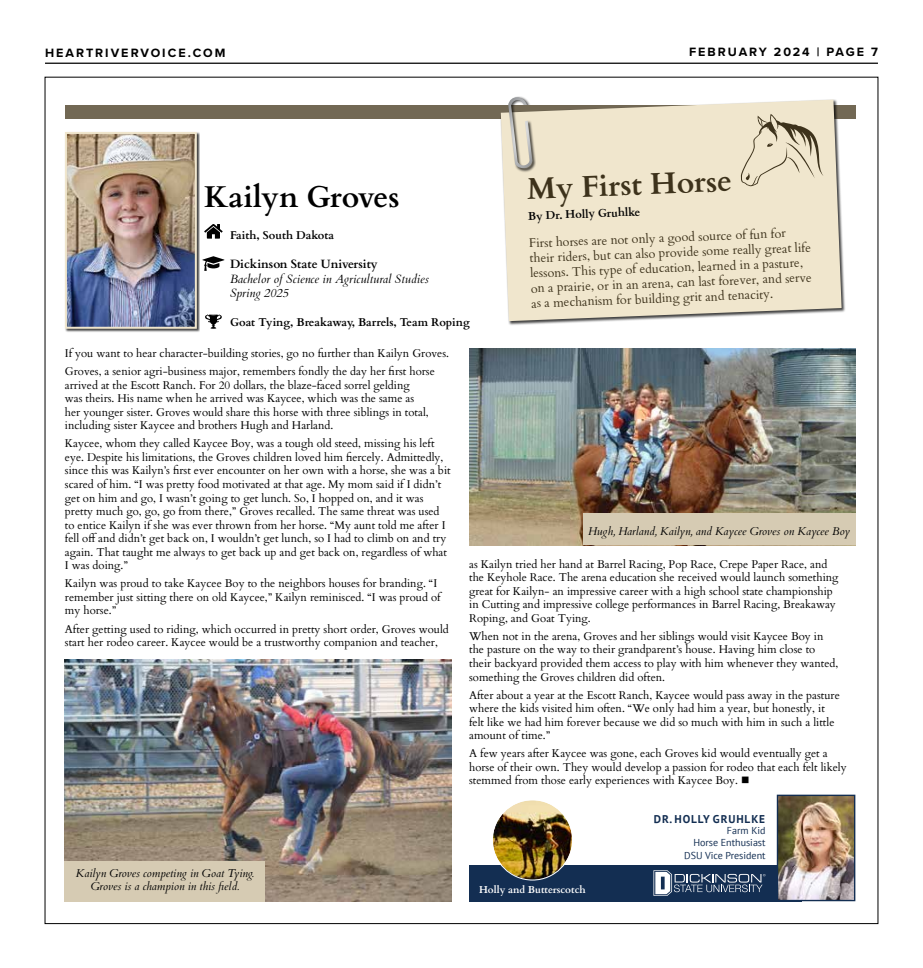
<style>
.page{position:relative;width:923px;height:968px;background:#fff}
.page>*{position:absolute;margin:0;border:0;box-sizing:border-box;transform-origin:0 0}
.t1{font:700 30.12px "Cardo";color:#3d321b}
.t2{font:700 30.12px "Cardo";color:#000}
.t3{font:12.5px/15px "Cardo";color:#3d321b}
.t4{font:700 12.5px "Proxima Nova";letter-spacing:.16em;color:#000}
.t5{font:italic 12px/14.4px "Cardo";color:#000}
.t6{font:700 12px "Cardo";color:#000}
.t7{font:11.25px/13.5px "Cardo";color:#000}
.t8{font:italic 11.25px/13.5px "Cardo";color:#000;text-align:center}
.t9{font:700 11.25px "Cardo";color:#000}
.t10{font:700 11.25px "PT Sans";letter-spacing:.08em;color:#132e52}
.t11{font:10px/12px "PT Sans";color:#132e52;text-align:right}
.t12{font:700 10px "Cardo";color:#fff}
</style>
<div class="page">
<hr style="left:45px;top:63px;width:833px;height:1px;background:#000">
<div style="left:469px;top:865px;width:333px;height:36px;background:#132e52"></div>
<div style="left:65px;top:105px;width:790px;height:13px;background:#726854"></div>
<div style="left:500px;top:99px;width:345px;height:226px;background:#000;opacity:.75"></div>
<svg style="left:501px;top:100px;width:340px;height:221px;background:#ece3cb"></svg>
<div style="left:507px;top:96px;width:29px;height:76px;background:#000;opacity:.75"></div>
<svg style="left:508px;top:97px;width:24px;height:74px;background:#c8c2b3"></svg>
<hr style="left:520px;top:105px;width:12px;height:4px;background:#726854">
<svg style="left:740px;top:114px;width:83px;height:73px;background:#d9cfb6"></svg>
<img style="left:470px;top:348px;width:385px;height:197px">
<img style="left:65px;top:659px;width:386px;height:243px">
<div style="left:583px;top:513px;width:272px;height:32px;background:#d6cbb3"></div>
<div style="left:65px;top:861px;width:200px;height:40px;background:#d6cbb3"></div>
<div style="left:64px;top:131px;width:136px;height:201px;background:#000;opacity:.75"></div>
<img style="left:68px;top:135px;width:126px;height:191px">
<div style="left:65px;top:132px;width:132px;height:197px;border:2px solid #f0e6cd"></div>
<svg style="left:202px;top:256px;width:22px;height:15px"></svg>
<svg style="left:204px;top:224px;width:19px;height:15px"></svg>
<svg style="left:205px;top:314px;width:17px;height:15px"></svg>
<img style="left:778px;top:796px;width:75px;height:103px">
<div style="left:776px;top:794px;width:79px;height:107px;border:1px solid #132e52"></div>
<img style="left:493px;top:800px;width:79px;height:79px;border-radius:40px">
<div style="left:492px;top:799px;width:81px;height:81px;border:1px solid #fff;border-radius:50%"></div>
<svg style="left:653px;top:870px;width:112px;height:25px"></svg>
<p class="t4" style="left:45px;top:44px;width:182px">HEARTRIVERVOICE.COM</p>
<p class="t4" style="left:689px;top:43px;width:190px">FEBRUARY 2024 | PAGE 7</p>
<h1 class="t2" style="left:204px;top:172px;width:197px">Kailyn Groves</h1>
<p class="t9" style="left:230px;top:226px;width:105px">Faith, South Dakota</p>
<p class="t6" style="left:230px;top:254px;width:149px">Dickinson State University</p>
<p class="t5" style="left:230px;top:271px;width:200px">Bachelor of Science in Agricultural Studies<br>Spring 2025</p>
<p class="t9" style="left:230px;top:313px;width:241px">Goat Tying, Breakaway, Barrels, Team Roping</p>
<h1 class="t1" style="left:526px;top:164px;width:206px;rotate:-2deg">My First Horse</h1>
<p class="t9" style="left:528px;top:207px;width:114px;rotate:-2deg">By Dr. Holly Gruhlke</p>
<p class="t3" style="left:529px;top:234px;width:283px;rotate:-2deg">First horses are not only a good source of fun for their riders, but can also provide some really great life lessons. This type of education, learned in a pasture, on a prairie, or in an arena, can last forever, and serve as a mechanism for building grit and tenacity.</p>
<p class="t7" style="left:65px;top:343px;width:385px;line-height:18px">If you want to hear character-building stories, go no further than Kailyn Groves.<br>Groves, a senior agri-business major, remembers fondly the day her first horse</p>
<p class="t7" style="left:65px;top:377px;width:365px">arrived at the Escott Ranch. For 20 dollars, the blaze-faced sorrel gelding was theirs. His name when he arrived was Kaycee, which was the same as her younger sister. Groves would share this horse with three siblings in total, including sister Kaycee and brothers Hugh and Harland.</p>
<p class="t7" style="left:65px;top:436px;width:387px">Kaycee, whom they called Kaycee Boy, was a tough old steed, missing his left eye. Despite his limitations, the Groves children loved him fiercely. Admittedly, since this was Kailyn’s first ever encounter on her own with a horse, she was a bit scared of him. “I was pretty food motivated at that age. My mom said if I didn’t get on him and go, I wasn’t going to get lunch. So, I hopped on, and it was pretty much go, go, go from there,” Groves recalled. The same threat was used to entice Kailyn if she was ever thrown from her horse. “My aunt told me after I fell off and didn’t get back on, I wouldn’t get lunch, so I had to climb on and try again. That taught me always to get back up and get back on, regardless of what I was doing.”</p>
<p class="t7" style="left:65px;top:576px;width:377px">Kailyn was proud to take Kaycee Boy to the neighbors houses for branding. “I remember just sitting there on old Kaycee,” Kailyn reminisced. “I was proud of my horse.”</p>
<p class="t7" style="left:65px;top:621px;width:385px">After getting used to riding, which occurred in pretty short order, Groves would start her rodeo career. Kaycee would be a trustworthy companion and teacher,</p>
<p class="t8" style="left:76px;top:866px;width:180px">Kailyn Groves competing in Goat Tying.<br>Groves is a champion in this field.</p>
<p class="t8" style="left:588px;top:524px;width:263px">Hugh, Harland, Kailyn, and Kaycee Groves on Kaycee Boy</p>
<p class="t7" style="left:469px;top:556px;width:371px">as Kailyn tried her hand at Barrel Racing, Pop Race, Crepe Paper Race, and the Keyhole Race. The arena education she received would launch something great for Kailyn- an impressive career with a high school state championship in Cutting and impressive college performances in Barrel Racing, Breakaway Roping, and Goat Tying.</p>
<p class="t7" style="left:469px;top:628px;width:371px">When not in the arena, Groves and her siblings would visit Kaycee Boy in the pasture on the way to their grandparent’s house. Having him close to their backyard provided them access to play with him whenever they wanted, something the Groves children did often.</p>
<p class="t7" style="left:469px;top:687px;width:372px">After about a year at the Escott Ranch, Kaycee would pass away in the pasture where the kids visited him often. “We only had him a year, but honestly, it felt like we had him forever because we did so much with him in such a little amount of time.”</p>
<p class="t7" style="left:469px;top:746px;width:379px">A few years after Kaycee was gone, each Groves kid would eventually get a horse of their own. They would develop a passion for rodeo that each felt likely stemmed from those early experiences with Kaycee Boy. ■</p>
<p class="t12" style="left:479px;top:881px;width:108px">Holly and Butterscotch</p>
<p class="t10" style="left:654px;top:811px;width:113px">DR. HOLLY GRUHLKE</p>
<p class="t11" style="left:684px;top:824px;width:83px">Farm Kid<br>Horse Enthusiast<br>DSU Vice President</p>
</div>
